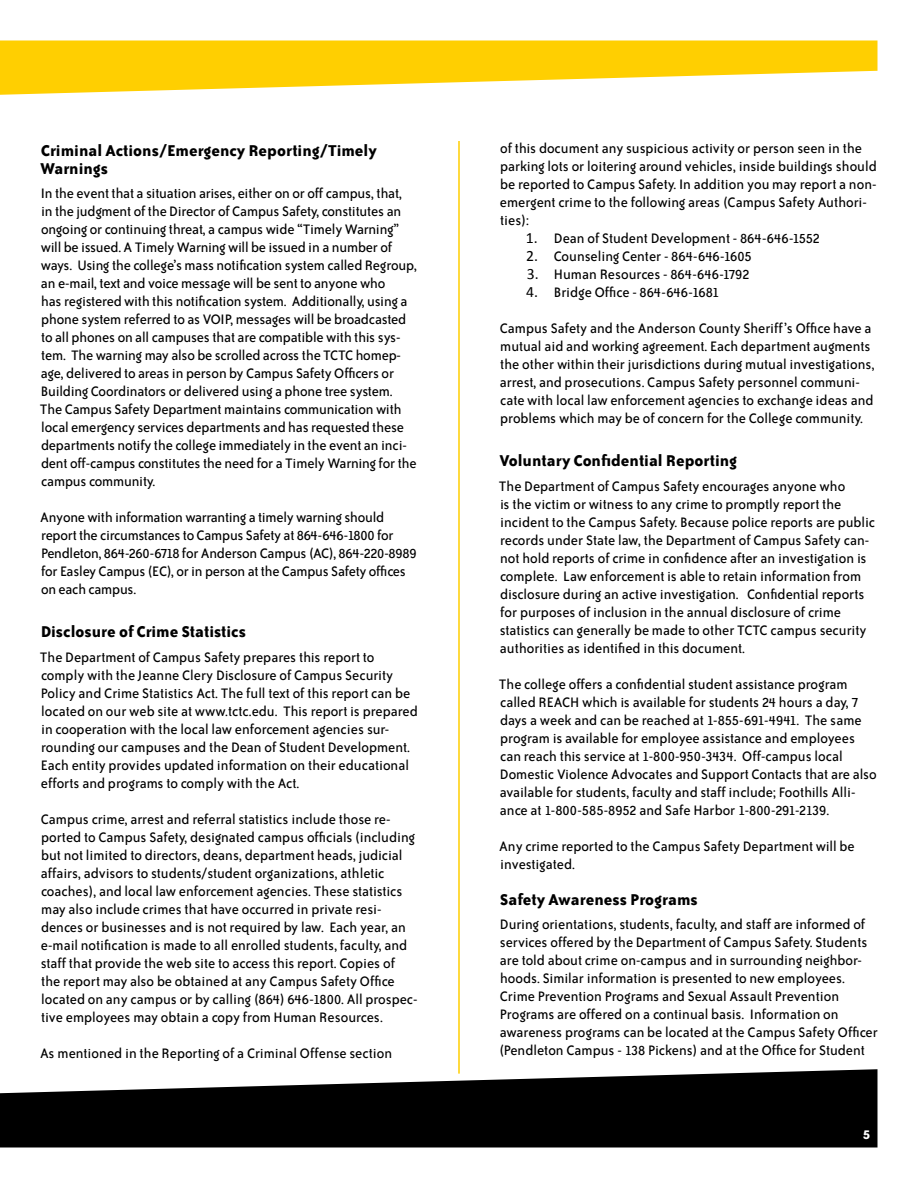
<style>
.page{position:relative;width:918px;height:1188px;background:#fff}
.page>*{position:absolute;margin:0;border:0;box-sizing:border-box;transform-origin:0 0}
.t1{font:700 18px "Bailey Sans ITC";color:#000}
.t2{font:15.75px/18px "Bailey Sans ITC";color:#000}
.t3{font:700 15px "Bailey Sans ITC";color:#fff}
.s1{font-family:"Calibri"}
</style>
<div class="page">
<hr style="left:458px;top:141px;width:2px;height:933px;background:#ffcf01">
<svg style="left:0;top:40px;width:878px;height:55px;fill:#ffcf01"></svg>
<svg style="left:0;top:1069px;width:878px;height:79px;background:#292929"></svg>
<h2 class="t1" style="left:41px;top:140px;width:337px">Criminal Actions/Emergency Reporting/Timely</h2>
<p class="t1" style="left:40px;top:158px;width:69px">Warnings</p>
<p class="t2" style="left:40px;top:185px;width:378px">In the event that a situation arises, either on or off campus, that,<br>in the judgment of the Director of Campus Safety, constitutes an ongoing or continuing threat, a campus wide “Timely Warning” will be issued. A Timely Warning will be issued in a number of ways. Using the college’s mass notification system called Regroup, an e-mail, text and voice message will be sent to anyone who<br>has registered with this notification system. Additionally, using a phone system referred to as VOIP, messages will be broadcasted to all phones on all campuses that are compatible with this sys&shy;tem. The warning may also be scrolled across the TCTC homep&shy;age, delivered to areas in person by Campus Safety Officers or Building Coordinators or delivered using a phone tree system.<br>The Campus Safety Department maintains communication with local emergency services departments and has requested these departments notify the college immediately in the event an inci&shy;dent off-campus constitutes the need for a Timely Warning for the campus community.</p>
<p class="t2" style="left:40px;top:509px;width:378px">Anyone with information warranting a timely warning should report the circumstances to Campus Safety at 864-646-1800 for Pendleton, 864-260-6718 for Anderson Campus (AC), 864-220-8989 for Easley Campus (EC), or in person at the Campus Safety offices on each campus.</p>
<p class="t1" style="left:41px;top:622px;width:207px">Disclosure of Crime Statistics</p>
<p class="t2" style="left:40px;top:648px;width:379px">The Department of Campus Safety prepares this report to comply with the Jeanne Clery Disclosure of Campus Security Policy and Crime Statistics Act. The full text of this report can be located on our web site at www.tctc.edu. This report is prepared in cooperation with the local law enforcement agencies sur&shy;rounding our campuses and the Dean of Student Development.<br>Each entity provides updated information on their educational efforts and programs to comply with the Act.</p>
<p class="t2" style="left:41px;top:810px;width:378px">Campus crime, arrest and referral statistics include those re&shy;ported to Campus Safety, designated campus officials (including but not limited to directors, deans, department heads, judicial affairs, advisors to students/student organizations, athletic coaches), and local law enforcement agencies. These statistics may also include crimes that have occurred in private resi&shy;dences or businesses and is not required by law. Each year, an e-mail notification is made to all enrolled students, faculty, and staff that provide the web site to access this report. Copies of the report may also be obtained at any Campus Safety Office located on any campus or by calling (864) 646-1800. All prospec&shy;tive employees may obtain a copy from Human Resources.</p>
<p class="t2" style="left:40px;top:1044px;width:354px">As mentioned in the Reporting of a Criminal Offense section</p>
<p class="t2" style="left:500px;top:140px;width:378px">of this document any suspicious activity or person seen in the parking lots or loitering around vehicles, inside buildings should be reported to Campus Safety. In addition you may report a non&shy;emergent crime to the following areas (Campus Safety Authori&shy;ties):</p>
<p class="t2" style="left:526px;top:230px;width:296px"><span class="s1">1.</span> Dean of Student Development - 864-646-1552</p>
<p class="t2" style="left:526px;top:248px;width:227px"><span class="s1">2.</span> Counseling Center - 864-646-1605</p>
<p class="t2" style="left:527px;top:266px;width:224px"><span class="s1">3.</span> Human Resources - 864-646-1792</p>
<p class="t2" style="left:526px;top:284px;width:195px"><span class="s1">4.</span> Bridge Office - 864-646-1681</p>
<p class="t2" style="left:500px;top:320px;width:376px">Campus Safety and the Anderson County Sheriff’s Office have a mutual aid and working agreement. Each department augments the other within their jurisdictions during mutual investigations, arrest, and prosecutions. Campus Safety personnel communi&shy;cate with local law enforcement agencies to exchange ideas and problems which may be of concern for the College community.</p>
<p class="t1" style="left:499px;top:451px;width:239px">Voluntary Confidential Reporting</p>
<p class="t2" style="left:499px;top:477px;width:378px">The Department of Campus Safety encourages anyone who<br>is the victim or witness to any crime to promptly report the incident to the Campus Safety. Because police reports are public records under State law, the Department of Campus Safety can&shy;not hold reports of crime in confidence after an investigation is complete. Law enforcement is able to retain information from disclosure during an active investigation. Confidential reports for purposes of inclusion in the annual disclosure of crime statistics can generally be made to other TCTC campus security authorities as identified in this document.</p>
<p class="t2" style="left:499px;top:675px;width:379px">The college offers a confidential student assistance program called REACH which is available for students 24 hours a day, 7 days a week and can be reached at 1-855-691-4941. The same program is available for employee assistance and employees can reach this service at 1-800-950-3434. Off-campus local Domestic Violence Advocates and Support Contacts that are also available for students, faculty and staff include; Foothills Alli&shy;ance at 1-800-585-8952 and Safe Harbor 1-800-291-2139.</p>
<p class="t2" style="left:499px;top:837px;width:357px">Any crime reported to the Campus Safety Department will be investigated.</p>
<p class="t1" style="left:500px;top:889px;width:199px">Safety Awareness Programs</p>
<p class="t2" style="left:499px;top:916px;width:380px">During orientations, students, faculty, and staff are informed of services offered by the Department of Campus Safety. Students are told about crime on-campus and in surrounding neighbor&shy;hoods. Similar information is presented to new employees.<br>Crime Prevention Programs and Sexual Assault Prevention Programs are offered on a continual basis. Information on awareness programs can be located at the Campus Safety Officer (Pendleton Campus - 138 Pickens) and at the Office for Student</p>
<p class="t3" style="left:863px;top:1126px;width:9px">5</p>
</div>
